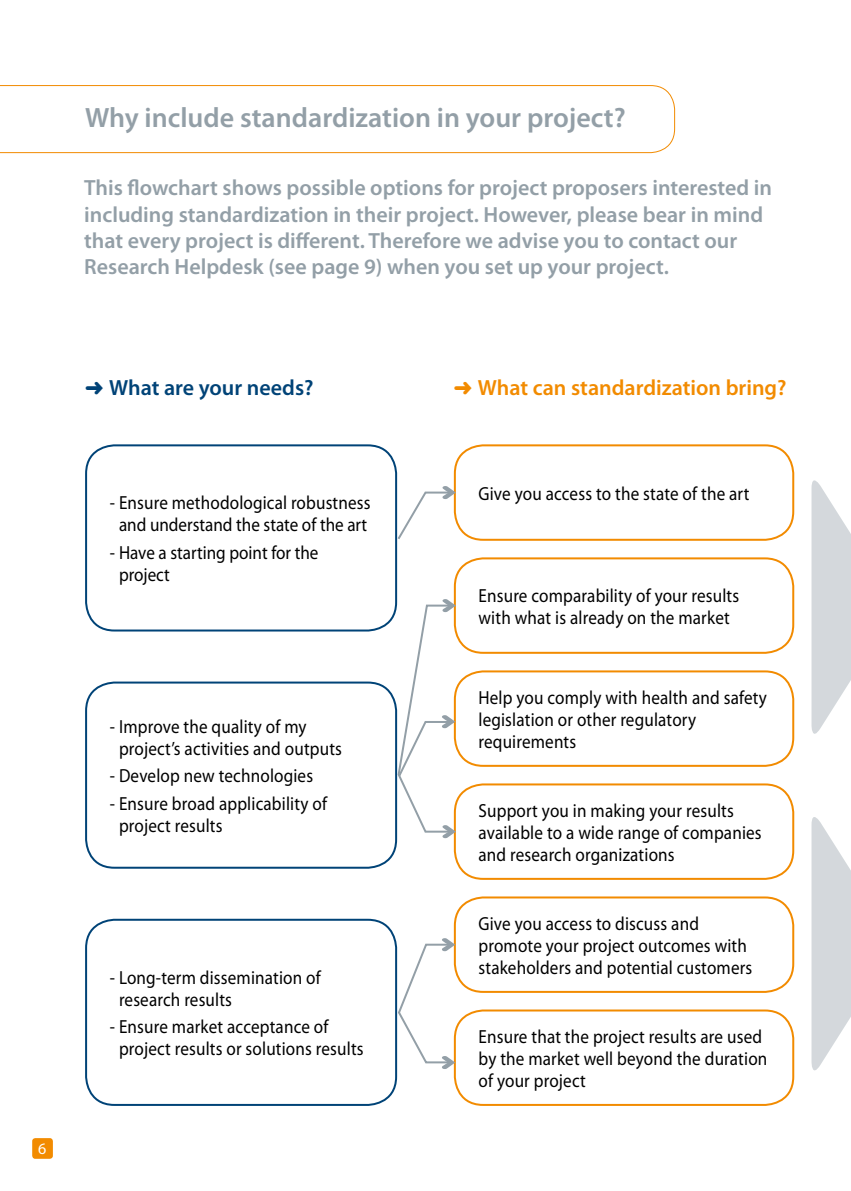
<style>
.page{position:relative;width:851px;height:1191px;background:#fff}
.page>*{position:absolute;margin:0;border:0;box-sizing:border-box;transform-origin:0 0}
.t1{font:600 28px "Myriad Pro";color:#939fa7}
.t2{font:600 22px/26.4px "Myriad Pro";color:#939fa7}
.t3{font:600 22px "Myriad Pro";color:#f28b00}
.t4{font:600 22px "Myriad Pro";color:#004377}
.t5{font:19px/22px "Myriad Pro";letter-spacing:.01em;color:#000;scale:.9 1}
.t6{font:16px "Myriad Pro";color:#fff}
</style>
<div class="page">
<div style="left:32px;top:1138px;width:21px;height:20px;background:#f28b00;border-radius:3px"></div>
<div style="left:85px;top:444px;width:312px;height:187px;border:2px solid #004377;border-radius:28px"></div>
<div style="left:85px;top:681px;width:312px;height:187px;border:2px solid #004377;border-radius:28px"></div>
<div style="left:85px;top:918px;width:312px;height:188px;border:2px solid #004377;border-radius:28px"></div>
<div style="left:454px;top:444px;width:340px;height:97px;border:2px solid #f28b00;border-radius:28px"></div>
<div style="left:454px;top:557px;width:340px;height:97px;border:2px solid #f28b00;border-radius:28px"></div>
<div style="left:454px;top:670px;width:340px;height:97px;border:2px solid #f28b00;border-radius:28px"></div>
<div style="left:454px;top:783px;width:340px;height:97px;border:2px solid #f28b00;border-radius:28px"></div>
<div style="left:454px;top:896px;width:340px;height:97px;border:2px solid #f28b00;border-radius:28px"></div>
<div style="left:454px;top:1009px;width:340px;height:97px;border:2px solid #f28b00;border-radius:28px"></div>
<svg style="left:0;top:85px;width:675px;height:69px"></svg>
<svg style="left:395px;top:486px;width:61px;height:55px"></svg>
<svg style="left:396px;top:599px;width:60px;height:239px"></svg>
<svg style="left:396px;top:938px;width:59px;height:131px"></svg>
<svg style="left:811px;top:480px;width:39px;height:254px"></svg>
<svg style="left:811px;top:817px;width:39px;height:254px"></svg>
<h1 class="t1" style="left:85px;top:100px;width:542px">Why include standardization in your project?</h1>
<p class="t2" style="left:84px;top:174px;width:689px">This flowchart shows possible options for project proposers interested in including standardization in their project. However, please bear in mind that every project is different. Therefore we advise you to contact our Research Helpdesk (see page 9) when you set up your project.</p>
<p class="t6" style="left:38px;top:1139px;width:10px">6</p>
<p class="t4" style="left:85px;top:373px;width:230px">➜ What are your needs?</p>
<p class="t3" style="left:454px;top:373px;width:334px">➜ What can standardization bring?</p>
<p class="t5" style="left:110px;top:491px;width:291px;text-align:center">- Ensure methodological robustness and understand the state of the art</p>
<p class="t5" style="left:119px;top:541px;width:223px;text-indent:-9px">- Have a starting point for the project</p>
<p class="t5" style="left:119px;top:715px;width:249px;text-indent:-9px">- Improve the quality of my project’s activities and outputs</p>
<p class="t5" style="left:110px;top:764px;width:227px">- Develop new technologies</p>
<p class="t5" style="left:119px;top:792px;width:232px;text-indent:-9px">- Ensure broad applicability of project results</p>
<p class="t5" style="left:119px;top:966px;width:226px;text-indent:-9px">- Long-term dissemination of research results</p>
<p class="t5" style="left:119px;top:1015px;width:273px;text-indent:-9px">- Ensure market acceptance of project results or solutions results</p>
<p class="t5" style="left:478px;top:482px;width:302px">Give you access to the state of the art</p>
<p class="t5" style="left:478px;top:584px;width:291px">Ensure comparability of your results with what is already on the market</p>
<p class="t5" style="left:478px;top:686px;width:322px">Help you comply with health and safety legislation or other regulatory requirements</p>
<p class="t5" style="left:478px;top:799px;width:316px">Support you in making your results available to a wide range of companies and research organizations</p>
<p class="t5" style="left:478px;top:912px;width:305px">Give you access to discuss and promote your project outcomes with stakeholders and potential customers</p>
<p class="t5" style="left:478px;top:1025px;width:322px">Ensure that the project results are used by the market well beyond the duration of your project</p>
</div>
